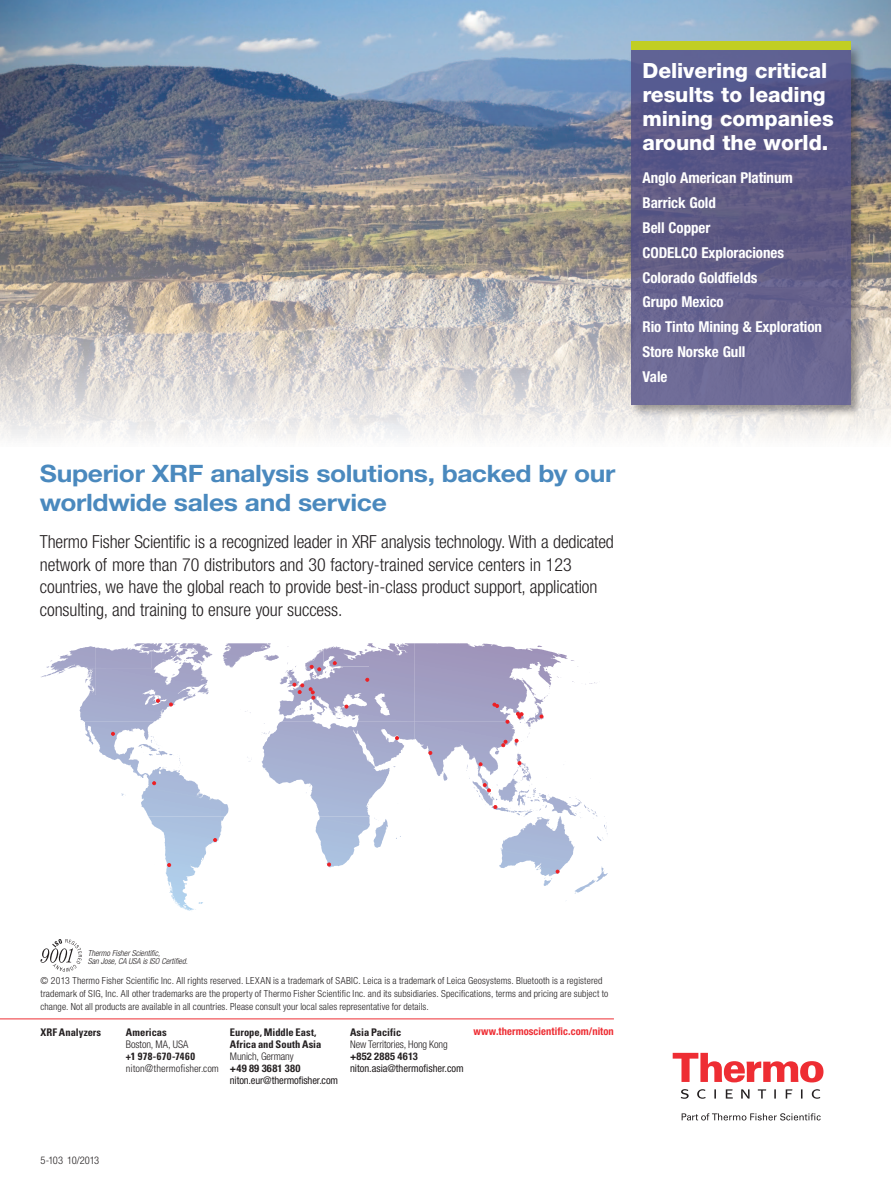
<style>
.page{position:relative;width:891px;height:1188px;background:#fff}
.page>*{position:absolute;margin:0;border:0;box-sizing:border-box;transform-origin:0 0}
.t1{font:700 24px/28.5px "Helvetica Neue LT Std";letter-spacing:-.015em;color:#4a89be;scale:1.1 1}
.t2{font:800 21px/24px "Helvetica Neue LT Std";letter-spacing:-.005em;color:#fff}
.t3{font:300 condensed 18px/22.5px "Helvetica Neue LT Std";letter-spacing:-.005em;color:#231f20}
.t4{font:700 condensed 15px/24.9px "Helvetica Neue LT Std";letter-spacing:-.005em;color:#fff}
.t5{font:700 condensed 10.5px/12px "Univers LT Std";color:#231f20}
.t6{font:condensed 10.5px "Helvetica Neue LT Std";letter-spacing:-.005em;color:#231f20}
.t7{font:300 condensed 10.5px "Helvetica Neue LT Std";letter-spacing:-.01em;color:#231f20}
.t8{font:700 condensed 10.5px "Helvetica Neue LT Std";letter-spacing:.01em;color:#ee2d33}
.t9{font:700 condensed 10.5px "Helvetica Neue LT Std";letter-spacing:.025em;color:#231f20}
.t10{font:300 condensed 10.5px "Univers LT Std";letter-spacing:-.005em;color:#231f20}
.t11{font:700 condensed 10.5px "Univers LT Std";letter-spacing:.035em;color:#231f20}
.t12{font:300 condensed 10.5px "Helvetica Neue LT Std";letter-spacing:-.03em;color:#231f20}
.t13{font:300 condensed 9.75px/12.8px "Helvetica Neue LT Std";letter-spacing:.015em;color:#231f20}
.t14{font:italic 300 condensed 8.25px/8.6px "Helvetica Neue LT Std";color:#231f20}
</style>
<div class="page">
<svg style="left:673px;top:1053px;width:150px;height:29px"></svg>
<svg style="left:681px;top:1089px;width:139px;height:10px"></svg>
<svg style="left:682px;top:1113px;width:139px;height:8px"></svg>
<svg style="left:41px;top:939px;width:41px;height:33px"></svg>
<hr style="left:0;top:1019px;width:614px;height:1px;background:#ee2d33">
<img style="left:0;top:0;width:891px;height:438px">
<div style="left:628px;top:43px;width:235px;height:375px;background:#231f20;opacity:.56"></div>
<svg style="left:631px;top:49px;width:219px;height:356px;background:#605e8a"></svg>
<div style="left:631px;top:41px;width:219px;height:8px;background:#c1ce23"></div>
<svg style="left:213px;top:838px;width:4px;height:4px"></svg>
<svg style="left:493px;top:805px;width:4px;height:4px"></svg>
<svg style="left:316px;top:816px;width:245px;height:58px"></svg>
<svg style="left:149px;top:817px;width:22px;height:68px"></svg>
<svg style="left:83px;top:643px;width:461px;height:149px"></svg>
<h2 class="t2" style="left:643px;top:58px;width:193px">Delivering critical results to leading mining companies around the world.</h2>
<h3 class="t4" style="left:643px;top:165px;width:181px">Anglo American Platinum<br>Barrick Gold<br>Bell Copper<br>CODELCO Exploraciones<br>Colorado Goldfields<br>Grupo Mexico<br>Rio Tinto Mining &amp; Exploration<br>Store Norske Gull<br>Vale</h3>
<h1 class="t1" style="left:40px;top:459px;width:525px">Superior XRF analysis solutions, backed by our worldwide sales and service</h1>
<p class="t3" style="left:40px;top:530px;width:575px">Thermo Fisher Scientific is a recognized leader in XRF analysis technology. With a dedicated network of more than 70 distributors and 30 factory-trained service centers in 123 countries, we have the global reach to provide best-in-class product support, application consulting, and training to ensure your success.</p>
<p class="t14" style="left:88px;top:949px;width:101px">Thermo Fisher Scientific,<br>San Jose, CA USA is ISO Certified.</p>
<p class="t13" style="left:40px;top:974px;width:569px">© 2013 Thermo Fisher Scientific Inc. All rights reserved. LEXAN is a trademark of SABIC. Leica is a trademark of Leica Geosystems. Bluetooth is a registered trademark of SIG, Inc. All other trademarks are the property of Thermo Fisher Scientific Inc. and its subsidiaries. Specifications, terms and pricing are subject to change. Not all products are available in all countries. Please consult your local sales representative for details.</p>
<p class="t5" style="left:40px;top:1026px;width:62px">XRF Analyzers</p>
<p class="t5" style="left:126px;top:1026px;width:42px">Americas</p>
<p class="t8" style="left:473px;top:1025px;width:142px">www.thermoscientific.com/niton</p>
<p class="t7" style="left:126px;top:1038px;width:64px">Boston, MA, USA</p>
<p class="t11" style="left:126px;top:1049px;width:71px">+1 978-670-7460</p>
<p class="t10" style="left:126px;top:1062px;width:95px">niton@thermofisher.com</p>
<p class="t5" style="left:350px;top:1026px;width:53px">Asia Pacific</p>
<p class="t7" style="left:350px;top:1038px;width:99px">New Territories, Hong Kong</p>
<p class="t9" style="left:350px;top:1049px;width:69px">+852 2885 4613</p>
<p class="t6" style="left:350px;top:1062px;width:115px">niton.asia@thermofisher.com</p>
<p class="t5" style="left:230px;top:1026px;width:93px">Europe, Middle East,<br>Africa and South Asia</p>
<p class="t7" style="left:230px;top:1050px;width:65px">Munich, Germany</p>
<p class="t9" style="left:230px;top:1061px;width:72px">+49 89 3681 380</p>
<p class="t6" style="left:230px;top:1074px;width:110px">niton.eur@thermofisher.com</p>
<p class="t12" style="left:41px;top:1154px;width:60px">5-103 10/2013</p>
</div>
